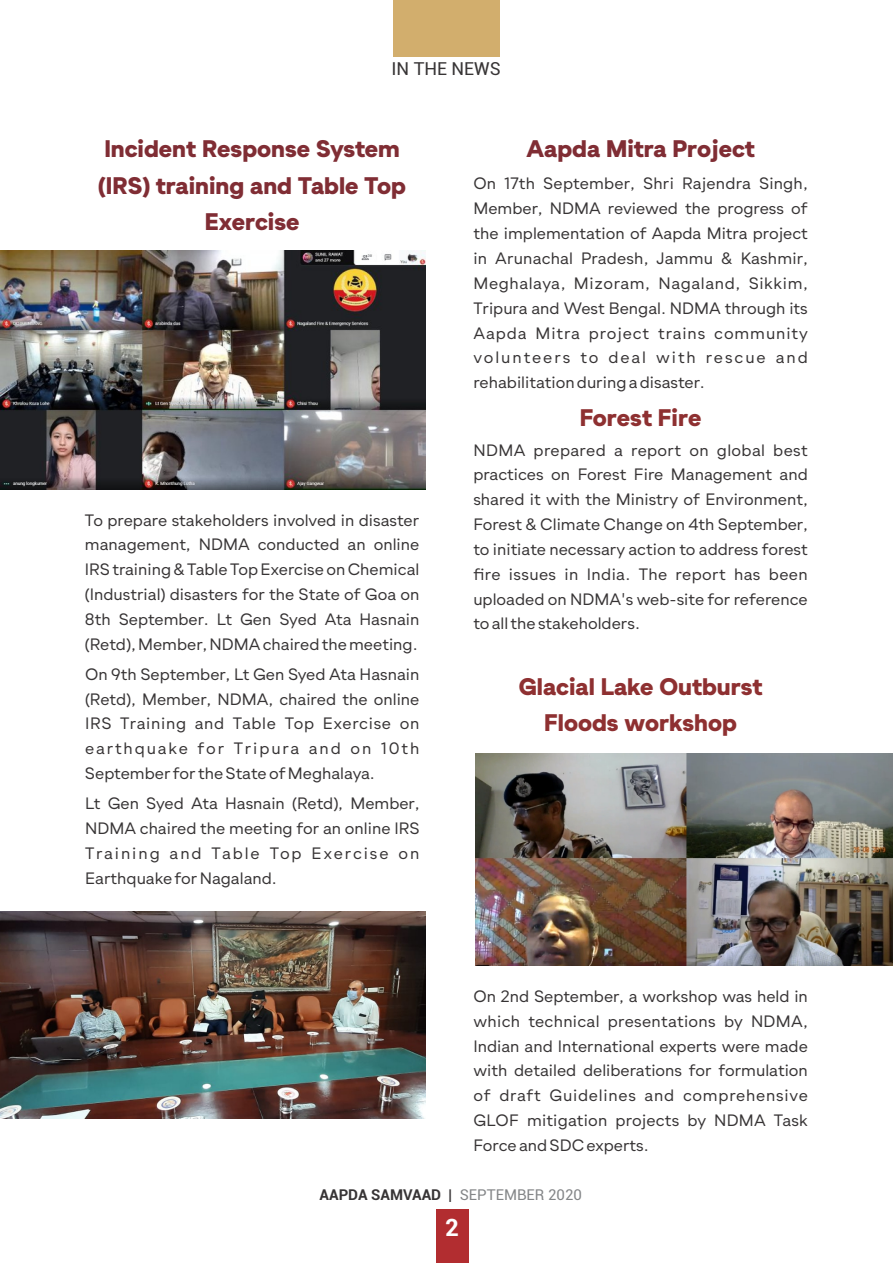
<style>
.page{position:relative;width:893px;height:1263px;background:#fff}
.page>*{position:absolute;margin:0;border:0;box-sizing:border-box;transform-origin:0 0}
.t1{font:900 24px/36.3px "Gramatika";color:#802d34;text-align:center}
.t2{font:900 24px/36.3px "Gramatika";color:#8e3031;text-align:center}
.t3{font:700 24px "Roboto";color:#fefefe}
.t4{font:18px "Roboto";color:#373435}
.t5{font:16.5px/24.9px "Gramatika";color:#373435;text-align:justify}
.t6{font:15px "Roboto";color:#848688}
.s1{font-weight:700;color:#373435}
.s2{color:#373435}
</style>
<div class="page">
<div style="left:393px;top:0;width:107px;height:56px;background:#d2ae6d"></div>
<div style="left:436px;top:1210px;width:32px;height:53px;background:#b22d30"></div>
<img style="left:0;top:250px;width:425px;height:239px">
<img style="left:0;top:912px;width:426px;height:207px">
<img style="left:475px;top:754px;width:418px;height:211px">
<p class="t4" style="left:392px;top:62px;width:111px">IN THE NEWS</p>
<h1 class="t1" style="left:98px;top:132px;width:309px">Incident Response System (IRS) training and Table Top<br>Exercise</h1>
<p class="t5" style="left:85px;top:509px;width:336px">To prepare stakeholders involved in disaster management, NDMA conducted an online IRS training &amp; Table Top Exercise on Chemical (Industrial) disasters for the State of Goa on 8th September. Lt Gen Syed Ata Hasnain (Retd), Member, NDMA chaired the meeting.</p>
<p class="t5" style="left:85px;top:663px;width:336px">On 9th September, Lt Gen Syed Ata Hasnain (Retd), Member, NDMA, chaired the online IRS Training and Table Top Exercise on earthquake for Tripura and on 10th September for the State of Meghalaya.</p>
<p class="t5" style="left:85px;top:792px;width:336px">Lt Gen Syed Ata Hasnain (Retd), Member, NDMA chaired the meeting for an online IRS Training and Table Top Exercise on Earthquake for Nagaland.</p>
<h1 class="t1" style="left:526px;top:132px;width:230px">Aapda Mitra Project</h1>
<p class="t5" style="left:473px;top:172px;width:336px">On 17th September, Shri Rajendra Singh, Member, NDMA reviewed the progress of the implementation of Aapda Mitra project in Arunachal Pradesh, Jammu &amp; Kashmir, Meghalaya, Mizoram, Nagaland, Sikkim, Tripura and West Bengal. NDMA through its Aapda Mitra project trains community volunteers to deal with rescue and rehabilitation during a disaster.</p>
<h1 class="t2" style="left:580px;top:401px;width:123px">Forest Fire</h1>
<p class="t5" style="left:473px;top:439px;width:336px">NDMA prepared a report on global best practices on Forest Fire Management and shared it with the Ministry of Environment, Forest &amp; Climate Change on 4th September, to initiate necessary action to address forest fire issues in India. The report has been uploaded on NDMA's web-site for reference to all the stakeholders.</p>
<h1 class="t2" style="left:519px;top:670px;width:245px">Glacial Lake Outburst<br>Floods workshop</h1>
<p class="t5" style="left:473px;top:985px;width:336px">On 2nd September, a workshop was held in which technical presentations by NDMA, Indian and International experts were made with detailed deliberations for formulation of draft Guidelines and comprehensive GLOF mitigation projects by NDMA Task Force and SDC experts.</p>
<p class="t6" style="left:320px;top:1189px;width:264px"><span class="s1">AAPDA SAMVAAD</span> <span class="s2">|</span> SEPTEMBER 2020</p>
<h1 class="t3" style="left:445px;top:1218px;width:15px">2</h1>
</div>
